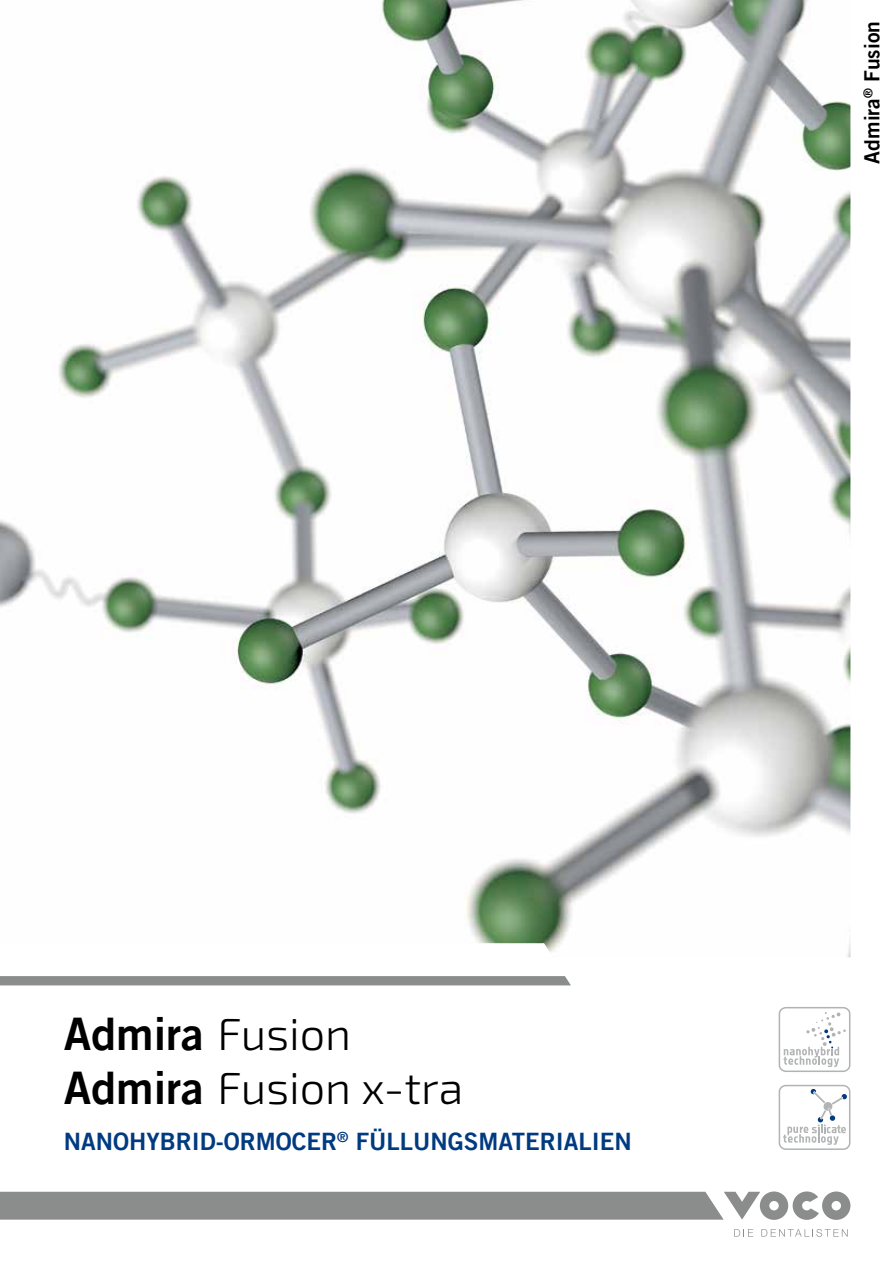
<style>
.page{position:relative;width:893px;height:1263px;background:#fff}
.page>*{position:absolute;margin:0;border:0;box-sizing:border-box;transform-origin:0 0}
.t1{font:300 45px "Exo 2";color:#000}
.t2{font:45px "Trade Gothic LT Com Bd 2";color:#000}
.t3{font:24px "Trade Gothic LT Com Bd 2";color:#003a80}
.t4{font:21px "Trade Gothic LT Com Bd 2";color:#000}
.s1{font-family:"Exo 2";font-weight:300}
.s2{font-family:"Trade Gothic LT Com Bd 2";font-weight:400}
</style>
<div class="page">
<svg style="left:734px;top:1229px;width:19px;height:7px"></svg>
<svg style="left:761px;top:1229px;width:87px;height:8px"></svg>
<svg style="left:0;top:1191px;width:850px;height:29px;background:#979999"></svg>
<svg style="left:0;top:976px;width:571px;height:9px;background:#8c8e8e"></svg>
<img style="left:0;top:0;width:850px;height:957px">
<div style="left:779px;top:1007px;width:71px;height:65px;border:2px solid #b1b3b4;border-radius:6px"></div>
<svg style="left:783px;top:1012px;width:63px;height:55px"></svg>
<div style="left:779px;top:1085px;width:71px;height:65px;border:2px solid #b1b3b4;border-radius:6px"></div>
<svg style="left:783px;top:1088px;width:64px;height:57px"></svg>
<p class="t4" style="left:859px;top:163px;width:144px;rotate:-90deg">Admira<sup>®</sup> Fusion</p>
<h1 class="t2" style="left:64px;top:1006px;width:289px">Admira <span class="s1">Fusion</span></h1>
<h1 class="t1" style="left:64px;top:1062px;width:401px"><span class="s2">Admira</span> Fusion x-tra</h1>
<p class="t3" style="left:64px;top:1126px;width:569px">NANOHYBRID-ORMOCER<sup>®</sup> FÜLLUNGSMATERIALIEN</p>
</div>
